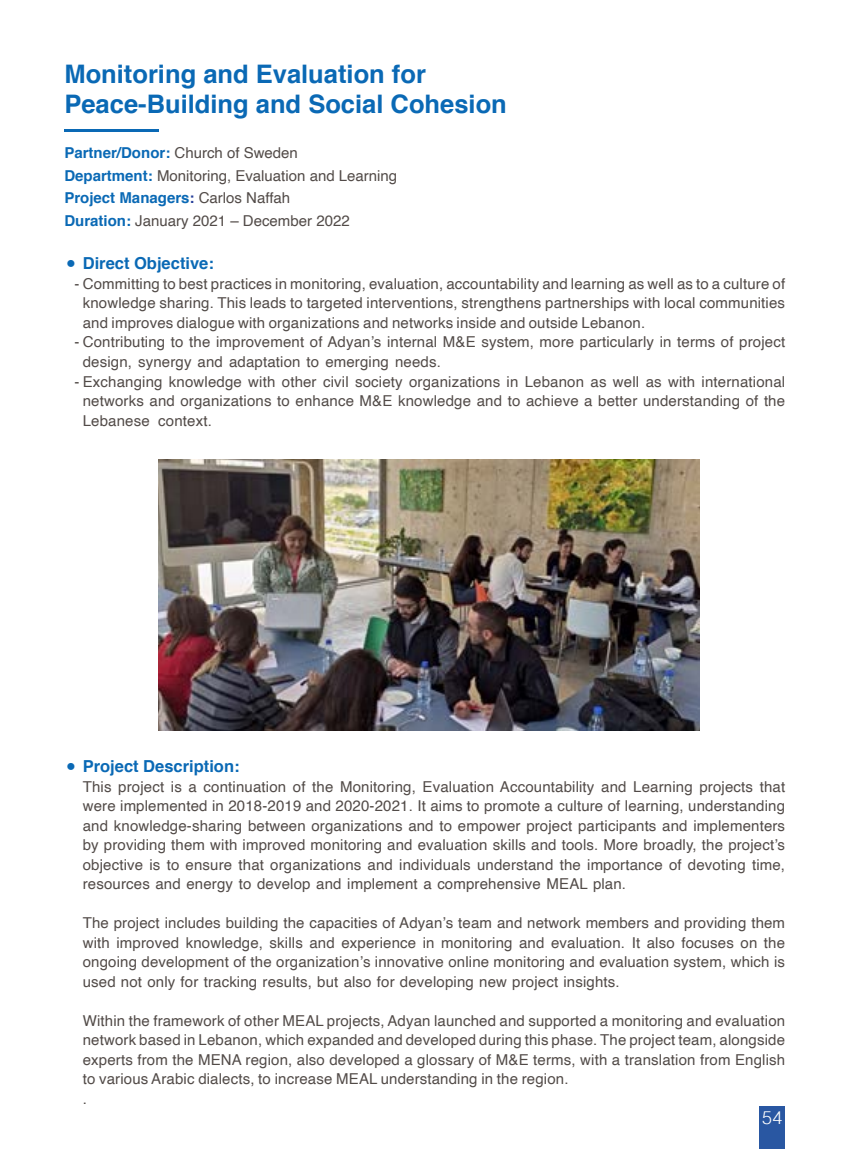
<style>
.page{position:relative;width:851px;height:1149px;background:#fff}
.page>*{position:absolute;margin:0;border:0;box-sizing:border-box;transform-origin:0 0}
.t1{font:700 25.5px/30.6px "Helvetica";color:#0a69b5}
.t2{font:300 18px "Helvetica";color:#fff}
.t3{font:700 16.5px "Helvetica";color:#0a69b5}
.t4{font:15px/19.5px "Helvetica";letter-spacing:.01em;color:#524b48;text-align:justify}
.s1{font-weight:700;color:#0a69b5}
.s2{font-weight:700;color:#263e99}
.s3{font-family:"Helvetica Neue";font-weight:300}
</style>
<div class="page">
<img style="left:158px;top:459px;width:541px;height:270px">
<hr style="left:64px;top:128px;width:94px;height:3px;background:#0a69b5">
<div style="left:759px;top:1106px;width:25px;height:42px;background:#2957a2"></div>
<h1 class="t1" style="left:64px;top:59px;width:444px">Monitoring and Evaluation for<br>Peace-Building and Social Cohesion</h1>
<p class="t4" style="left:64px;top:142px;width:334px;line-height:22.5px;text-align:left"><span class="s1">Partner/Donor:</span> Church of Sweden<br><span class="s1">Department:</span> Monitoring, Evaluation and Learning <span class="s1">Project Managers</span><span class="s2">:</span> Carlos Naffah<br><span class="s1">Duration:</span> January 2021 – December 2022</p>
<p class="t3" style="left:66px;top:250px;width:150px"><span class="s3">●</span> Direct Objective:</p>
<p class="t4" style="left:83px;top:274px;width:703px;text-indent:-8px">- Committing to best practices in monitoring, evaluation, accountability and learning as well as to a culture of knowledge sharing. This leads to targeted interventions, strengthens partnerships with local communities and improves dialogue with organizations and networks inside and outside Lebanon.</p>
<p class="t4" style="left:83px;top:333px;width:703px;text-indent:-8px">- Contributing to the improvement of Adyan’s internal M&amp;E system, more particularly in terms of project design, synergy and adaptation to emerging needs.</p>
<p class="t4" style="left:83px;top:372px;width:703px;text-indent:-8px">- Exchanging knowledge with other civil society organizations in Lebanon as well as with international networks and organizations to enhance M&amp;E knowledge and to achieve a better understanding of the Lebanese context.</p>
<p class="t3" style="left:66px;top:752px;width:175px"><span class="s3">●</span> Project Description:</p>
<p class="t4" style="left:83px;top:776px;width:703px">This project is a continuation of the Monitoring, Evaluation Accountability and Learning projects that were implemented in 2018-2019 and 2020-2021. It aims to promote a culture of learning, understanding and knowledge-sharing between organizations and to empower project participants and implementers by providing them with improved monitoring and evaluation skills and tools. More broadly, the project’s objective is to ensure that organizations and individuals understand the importance of devoting time, resources and energy to develop and implement a comprehensive MEAL plan.</p>
<p class="t4" style="left:83px;top:913px;width:703px">The project includes building the capacities of Adyan’s team and network members and providing them with improved knowledge, skills and experience in monitoring and evaluation. It also focuses on the ongoing development of the organization’s innovative online monitoring and evaluation system, which is used not only for tracking results, but also for developing new project insights.</p>
<p class="t4" style="left:83px;top:1010px;width:703px;text-align:left">Within the framework of other MEAL projects, Adyan launched and supported a monitoring and evaluation network based in Lebanon, which expanded and developed during this phase. The project team, alongside experts from the MENA region, also developed a glossary of M&amp;E terms, with a translation from English to various Arabic dialects, to increase MEAL understanding in the region.<br>.</p>
<p class="t2" style="left:762px;top:1101px;width:22px">54</p>
</div>
